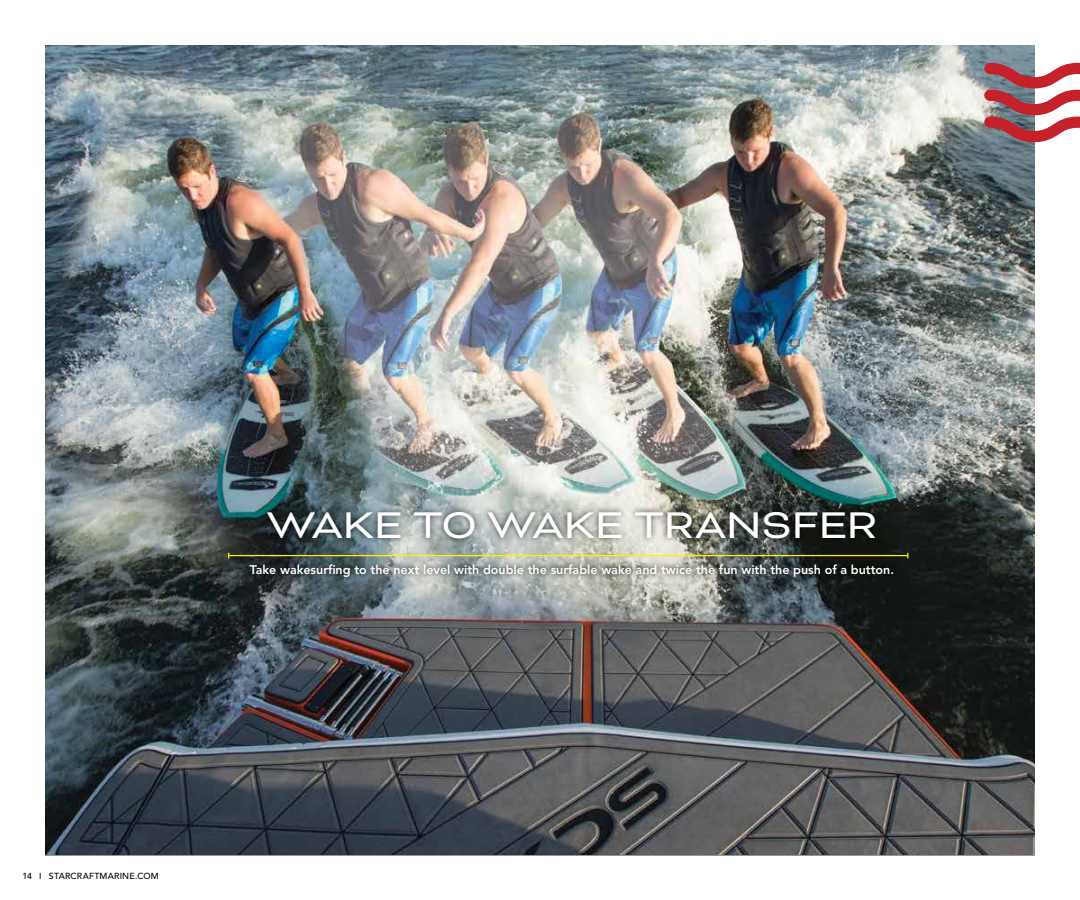
<style>
.page{position:relative;width:1080px;height:900px;background:#fff}
.page>*{position:absolute;margin:0;border:0;box-sizing:border-box;transform-origin:0 0}
.t1{font:42.75px "Bicyclette";letter-spacing:-.005em;color:#fff;scale:1.11 1}
.t2{font:800 12.5px "Avenir";color:#fff}
.t3{font:500 8.75px "Avenir";letter-spacing:.025em;color:#000}
</style>
<div class="page">
<img style="left:45px;top:45px;width:990px;height:810px">
<svg style="left:979px;top:57px;width:101px;height:91px"></svg>
<div style="left:244px;top:558px;width:655px;height:25px;background:#000;opacity:.93"></div>
<div style="left:261px;top:505px;width:620px;height:40px;background:#000;opacity:.75"></div>
<hr style="left:229px;top:555px;width:679px;height:1px;background:#fff200">
<h1 class="t1" style="left:267px;top:500px;width:552px">WAKE TO WAKE TRANSFER</h1>
<p class="t2" style="left:250px;top:562px;width:646px">Take wakesurfing to the next level with double the surfable wake and twice the fun with the push of a button.</p>
<p class="t3" style="left:22px;top:871px;width:138px">14 I STARCRAFTMARINE.COM</p>
</div>
